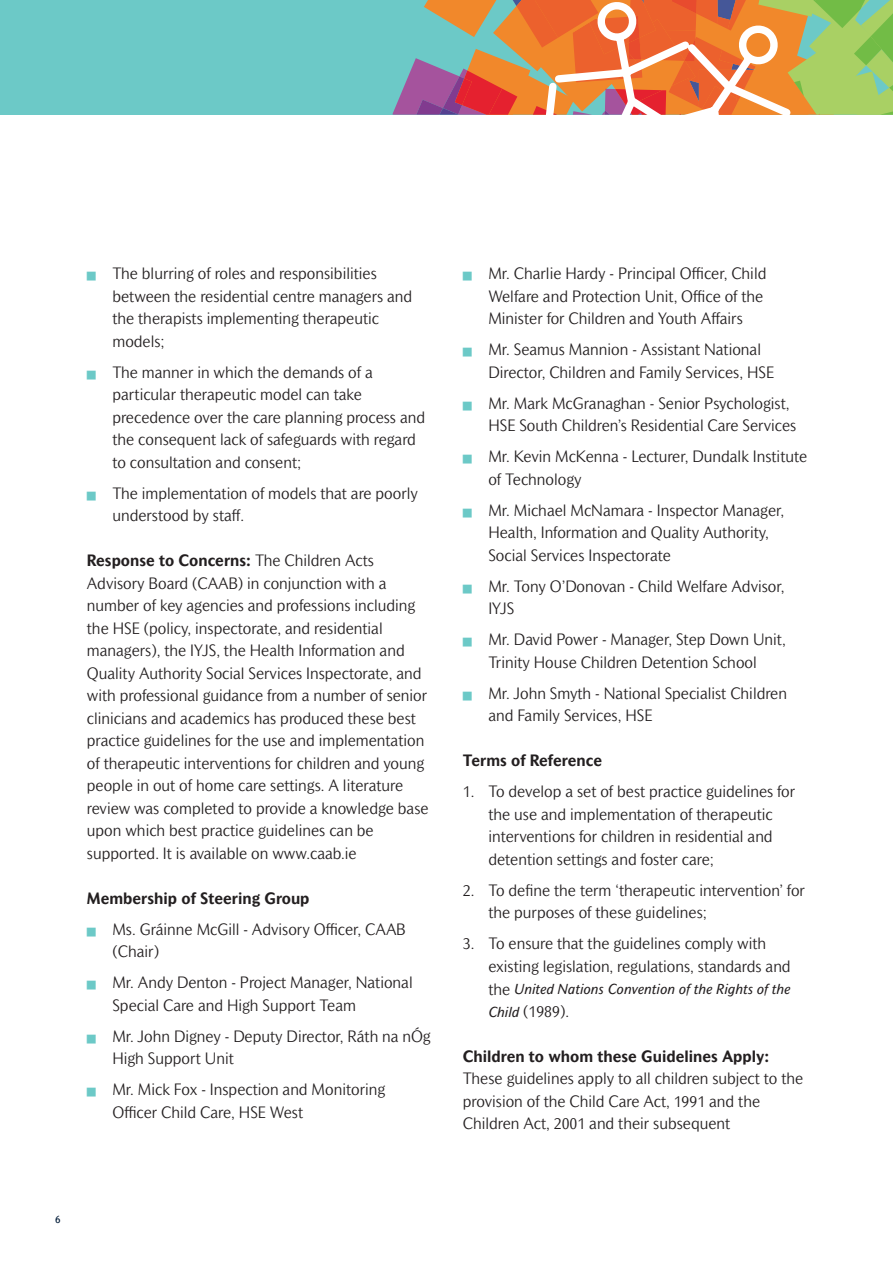
<style>
.page{position:relative;width:893px;height:1263px;background:#fff}
.page>*{position:absolute;margin:0;border:0;box-sizing:border-box;transform-origin:0 0}
.t1{font:300 15.75px/22.5px "Mahsuri Sans MT Std";color:#231f20}
.t2{font:700 15.75px "Mahsuri Sans MT Std";color:#231f20}
.t3{font:italic 13.8px "Mahsuri Sans MT Std";color:#231f20}
.t4{font:10.5px "Mahsuri Sans MT Std";color:#001a37}
.s1{color:#6cc9c7}
.s2{font-weight:700}
.s3{font-weight:300;font-style:normal;font-size:15.75px}
.s4{font-weight:400;font-style:italic;font-size:13.8px}
</style>
<div class="page">
<svg style="left:0;top:0;width:893px;height:115px;background:#a0ac8f"></svg>
<p class="t1" style="left:112px;top:264px;width:301px;text-indent:-26px"><span class="s1">■</span> The blurring of roles and responsibilities between the residential centre managers and the therapists implementing therapeutic models;</p>
<p class="t1" style="left:112px;top:362px;width:314px;text-indent:-26px"><span class="s1">■</span> The manner in which the demands of a particular therapeutic model can take precedence over the care planning process and the consequent lack of safeguards with regard to consultation and consent;</p>
<p class="t1" style="left:112px;top:483px;width:307px;text-indent:-26px"><span class="s1">■</span> The implementation of models that are poorly understood by staff.</p>
<p class="t1" style="left:87px;top:551px;width:343px"><span class="s2">Response to Concerns:</span> The Children Acts Advisory Board (CAAB) in conjunction with a number of key agencies and professions including the HSE (policy, inspectorate, and residential managers), the IYJS, the Health Information and Quality Authority Social Services Inspectorate, and with professional guidance from a number of senior clinicians and academics has produced these best practice guidelines for the use and implementation of therapeutic interventions for children and young people in out of home care settings. A literature review was completed to provide a knowledge base upon which best practice guidelines can be supported. It is available on www.caab.ie</p>
<p class="t2" style="left:87px;top:892px;width:224px">Membership of Steering Group</p>
<p class="t1" style="left:112px;top:919px;width:295px;text-indent:-26px"><span class="s1">■</span> Ms. Gráinne McGill - Advisory Officer, CAAB (Chair)</p>
<p class="t1" style="left:112px;top:973px;width:302px;text-indent:-26px"><span class="s1">■</span> Mr. Andy Denton - Project Manager, National<br>Special Care and High Support Team</p>
<p class="t1" style="left:112px;top:1026px;width:320px;text-indent:-26px"><span class="s1">■</span> Mr. John Digney - Deputy Director, Ráth na nÓg<br>High Support Unit</p>
<p class="t1" style="left:112px;top:1080px;width:274px;text-indent:-26px"><span class="s1">■</span> Mr. Mick Fox - Inspection and Monitoring<br>Officer Child Care, HSE West</p>
<p class="t1" style="left:488px;top:264px;width:280px;text-indent:-26px"><span class="s1">■</span> Mr. Charlie Hardy - Principal Officer, Child<br>Welfare and Protection Unit, Office of the<br>Minister for Children and Youth Affairs</p>
<p class="t1" style="left:488px;top:340px;width:287px;text-indent:-26px"><span class="s1">■</span> Mr. Seamus Mannion - Assistant National<br>Director, Children and Family Services, HSE</p>
<p class="t1" style="left:488px;top:393px;width:309px;text-indent:-26px"><span class="s1">■</span> Mr. Mark McGranaghan - Senior Psychologist,<br>HSE South Children’s Residential Care Services</p>
<p class="t1" style="left:488px;top:447px;width:320px;text-indent:-26px"><span class="s1">■</span> Mr. Kevin McKenna - Lecturer, Dundalk Institute of Technology</p>
<p class="t1" style="left:488px;top:500px;width:297px;text-indent:-26px"><span class="s1">■</span> Mr. Michael McNamara - Inspector Manager,<br>Health, Information and Quality Authority,<br>Social Services Inspectorate</p>
<p class="t1" style="left:488px;top:576px;width:298px;text-indent:-26px"><span class="s1">■</span> Mr. Tony O’Donovan - Child Welfare Advisor,<br>IYJS</p>
<p class="t1" style="left:463px;top:630px;width:324px;text-align:center"><span class="s1">■</span> Mr. David Power - Manager, Step Down Unit,<br>Trinity House Children Detention School</p>
<p class="t1" style="left:488px;top:683px;width:300px;text-indent:-26px"><span class="s1">■</span> Mr. John Smyth - National Specialist Children and Family Services, HSE</p>
<p class="t2" style="left:463px;top:755px;width:141px">Terms of Reference</p>
<p class="t1" style="left:488px;top:782px;width:308px;text-indent:-26px">1. To develop a set of best practice guidelines for the use and implementation of therapeutic interventions for children in residential and detention settings and foster care;</p>
<p class="t1" style="left:488px;top:880px;width:318px;text-indent:-26px">2. To define the term ‘therapeutic intervention’ for the purposes of these guidelines;</p>
<p class="t1" style="left:488px;top:934px;width:304px;text-indent:-26px">3. To ensure that the guidelines comply with existing legislation, regulations, standards and</p>
<p class="t3" style="left:488px;top:984px;width:304px"><span class="s3">the</span> United Nations Convention of the Rights of the</p>
<p class="t1" style="left:488px;top:1001px;width:82px"><span class="s4">Child</span> (1989).</p>
<p class="t2" style="left:463px;top:1050px;width:308px">Children to whom these Guidelines Apply:</p>
<p class="t1" style="left:463px;top:1069px;width:342px">These guidelines apply to all children subject to the provision of the Child Care Act, 1991 and the<br>Children Act, 2001 and their subsequent</p>
<p class="t4" style="left:55px;top:1215px;width:7px">6</p>
</div>
